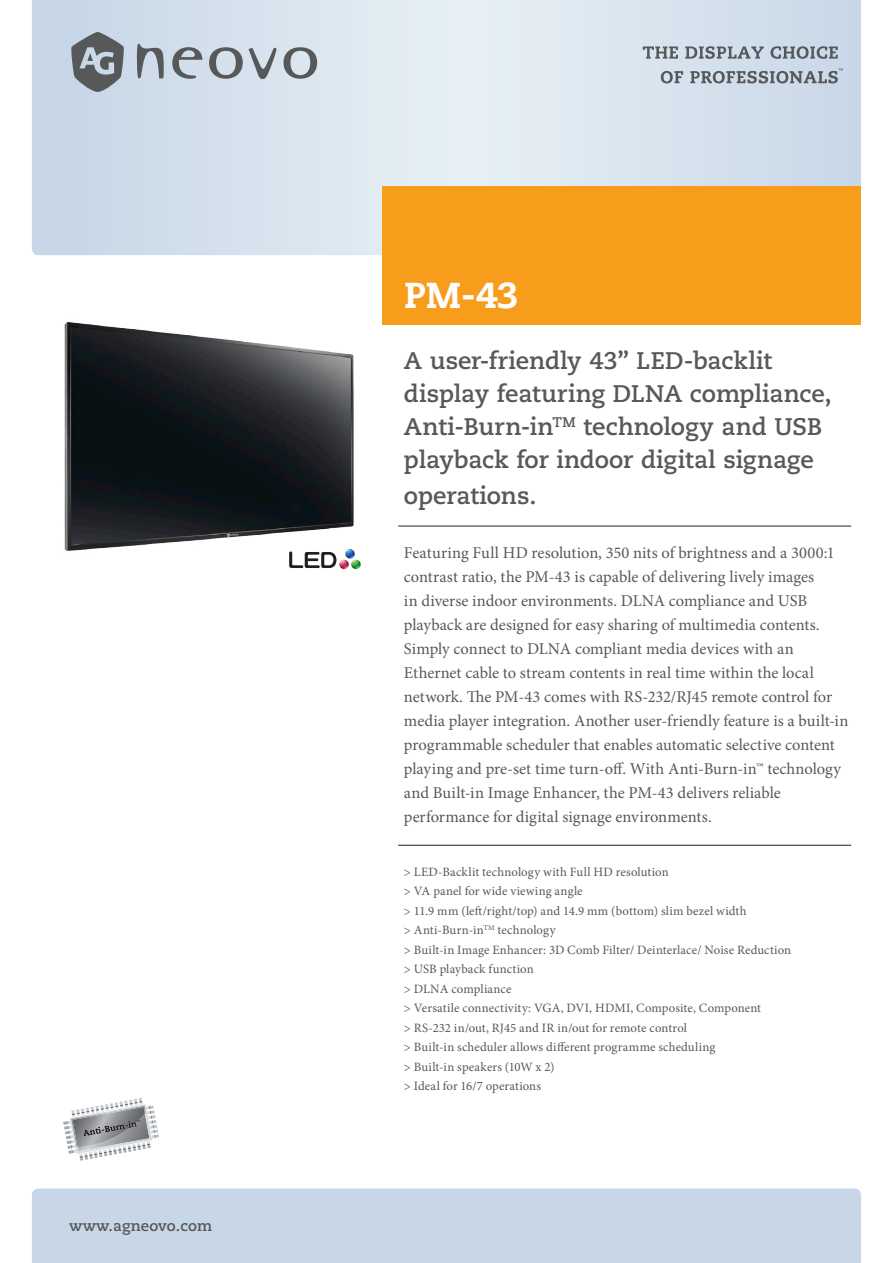
<style>
.page{position:relative;width:893px;height:1263px;background:#fff}
.page>*{position:absolute;margin:0;border:0;box-sizing:border-box;transform-origin:0 0}
.t1{font:800 36px "Caecilia LT Std";color:#fff}
.t2{font:700 24px/33px "Caecilia LT Std";letter-spacing:-.005em;color:#57585a}
.t3{font:16.5px/24px "Minion Pro";color:#57585a}
.t4{font:700 15px "Caecilia LT Std";letter-spacing:.01em;color:#57585a}
.t5{font:12.75px/19.5px "Minion Pro";letter-spacing:.01em;color:#57585a}
</style>
<div class="page">
<svg style="left:32px;top:0;width:829px;height:255px"></svg>
<div style="left:32px;top:1188px;width:829px;height:75px;background:#c8d7e8"></div>
<div style="left:382px;top:187px;width:479px;height:138px;background:#f89c1c"></div>
<img style="left:64px;top:321px;width:290px;height:230px">
<svg style="left:70px;top:32px;width:247px;height:60px"></svg>
<svg style="left:643px;top:47px;width:35px;height:12px"></svg>
<svg style="left:685px;top:46px;width:79px;height:13px"></svg>
<svg style="left:770px;top:46px;width:68px;height:13px"></svg>
<svg style="left:661px;top:71px;width:22px;height:12px"></svg>
<svg style="left:690px;top:68px;width:153px;height:15px"></svg>
<svg style="left:63px;top:1098px;width:96px;height:63px"></svg>
<hr style="left:398px;top:845px;width:453px;height:1px;background:#231f20">
<hr style="left:398px;top:526px;width:453px;height:1px;background:#231f20">
<svg style="left:289px;top:549px;width:72px;height:21px"></svg>
<p class="t4" style="left:69px;top:1217px;width:144px">www.agneovo.com</p>
<h1 class="t1" style="left:404px;top:273px;width:116px">PM-43</h1>
<h2 class="t2" style="left:404px;top:344px;width:430px">A user-friendly 43” LED-backlit display featuring DLNA compliance, Anti-Burn-in<sup>TM</sup> technology and USB playback for indoor digital signage</h2>
<h2 class="t2" style="left:404px;top:479px;width:134px">operations.</h2>
<p class="t3" style="left:404px;top:541px;width:446px">Featuring Full HD resolution, 350 nits of brightness and a 3000:1 contrast ratio, the PM-43 is capable of delivering lively images<br>in diverse indoor environments. DLNA compliance and USB playback are designed for easy sharing of multimedia contents.<br>Simply connect to DLNA compliant media devices with an Ethernet cable to stream contents in real time within the local network. The PM-43 comes with RS-232/RJ45 remote control for media player integration. Another user-friendly feature is a built-in programmable scheduler that enables automatic selective content playing and pre-set time turn-off. With Anti-Burn-in™ technology and Built-in Image Enhancer, the PM-43 delivers reliable performance for digital signage environments.</p>
<p class="t5" style="left:404px;top:862px;width:389px">&gt; LED-Backlit technology with Full HD resolution<br>&gt; VA panel for wide viewing angle<br>&gt; 11.9 mm (left/right/top) and 14.9 mm (bottom) slim bezel width<br>&gt; Anti-Burn-in<sup>TM</sup> technology<br>&gt; Built-in Image Enhancer: 3D Comb Filter/ Deinterlace/ Noise Reduction &gt; USB playback function<br>&gt; DLNA compliance<br>&gt; Versatile connectivity: VGA, DVI, HDMI, Composite, Component<br>&gt; RS-232 in/out, RJ45 and IR in/out for remote control<br>&gt; Built-in scheduler allows different programme scheduling<br>&gt; Built-in speakers (10W x 2)<br>&gt; Ideal for 16/7 operations</p>
</div>
